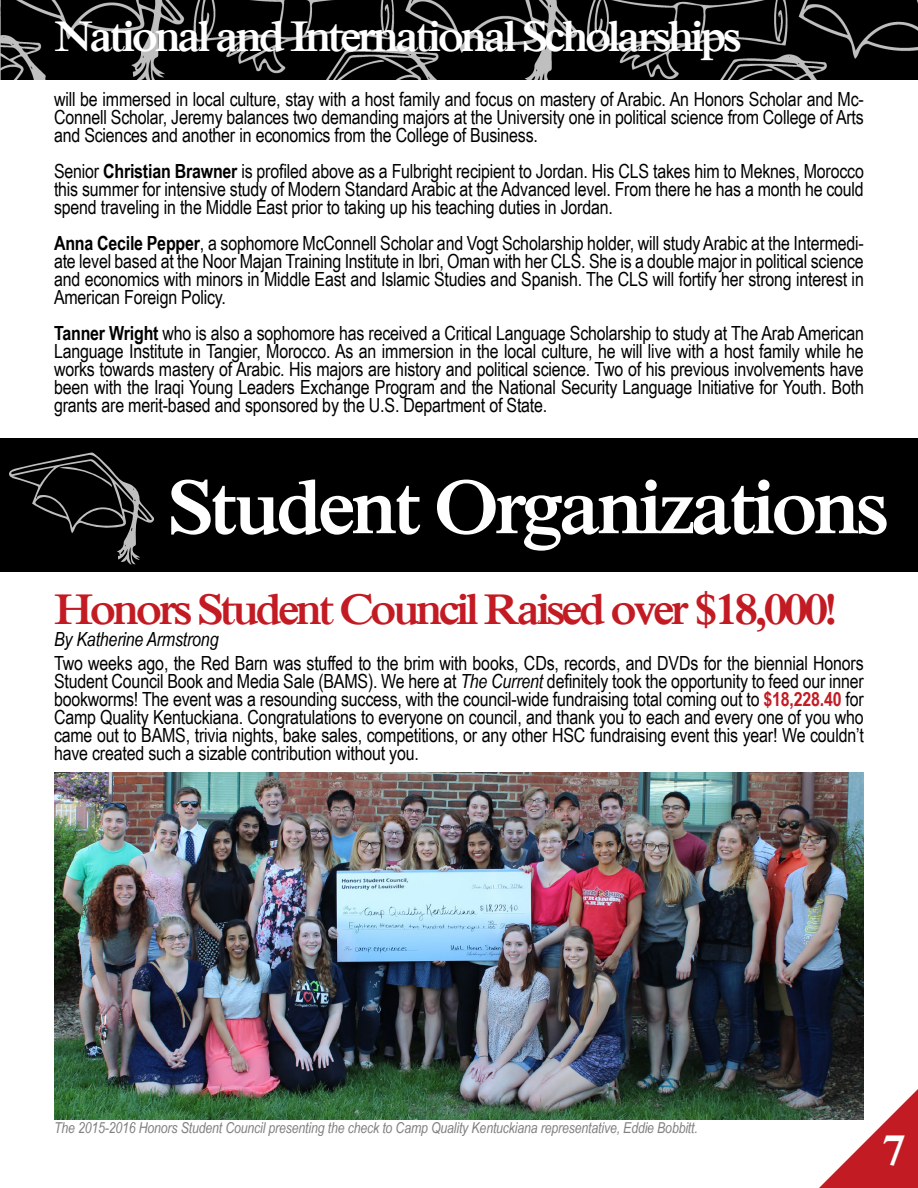
<style>
.page{position:relative;width:918px;height:1188px;background:#fff}
.page>*{position:absolute;margin:0;border:0;box-sizing:border-box;transform-origin:0 0}
.t1{font:700 79.5px "Iskoola Pota";letter-spacing:-.05em;color:#fff}
.t2{font:700 45px "Iskoola Pota";letter-spacing:-.075em;color:#c31b23}
.t3{font:700 45px "Iskoola Pota";letter-spacing:-.075em;color:#fff}
.t4{font:19.5px/18px "Arial Narrow";letter-spacing:-.01em;color:#000;text-align:justify}
.t5{font:italic 19.5px "Arial Narrow";letter-spacing:-.01em;color:#000}
.t6{font:italic 15px "Arial Narrow";letter-spacing:-.01em;color:#808080}
.s1{font-weight:700}
.s2{font-style:italic}
.s3{font-weight:700;color:#c31b23}
</style>
<div class="page">
<img style="left:0;top:0;width:918px;height:80px">
<img style="left:54px;top:772px;width:810px;height:347px">
<div style="left:0;top:439px;width:918px;height:133px;background:#000"></div>
<svg style="left:819px;top:1089px;width:99px;height:99px"></svg>
<svg style="left:9px;top:452px;width:145px;height:113px"></svg>
<h2 class="t3" style="left:54px;top:11px;width:689px">National and International Scholarships</h2>
<p class="t4" style="left:54px;top:89px;width:811px">will be immersed in local culture, stay with a host family and focus on mastery of Arabic. An Honors Scholar and Mc-Connell Scholar, Jeremy balances two demanding majors at the University one in political science from College of Arts and Sciences and another in economics from the College of Business.</p>
<p class="t4" style="left:54px;top:161px;width:811px">Senior <span class="s1">Christian Brawner</span> is profiled above as a Fulbright recipient to Jordan. His CLS takes him to Meknes, Morocco this summer for intensive study of Modern Standard Arabic at the Advanced level. From there he has a month he could spend traveling in the Middle East prior to taking up his teaching duties in Jordan.</p>
<p class="t4" style="left:54px;top:233px;width:811px"><span class="s1">Anna Cecile Pepper</span>, a sophomore McConnell Scholar and Vogt Scholarship holder, will study Arabic at the Intermedi&shy;ate level based at the Noor Majan Training Institute in Ibri, Oman with her CLS. She is a double major in political science and economics with minors in Middle East and Islamic Studies and Spanish. The CLS will fortify her strong interest in American Foreign Policy.</p>
<p class="t4" style="left:54px;top:323px;width:811px"><span class="s1">Tanner Wright</span> who is also a sophomore has received a Critical Language Scholarship to study at The Arab American Language Institute in Tangier, Morocco. As an immersion in the local culture, he will live with a host family while he works towards mastery of Arabic. His majors are history and political science. Two of his previous involvements have been with the Iraqi Young Leaders Exchange Program and the National Security Language Initiative for Youth. Both grants are merit-based and sponsored by the U.S. Department of State.</p>
<h1 class="t1" style="left:167px;top:462px;width:723px">Student Organizations</h1>
<h2 class="t2" style="left:54px;top:583px;width:785px">Honors Student Council Raised over $18,000!</h2>
<p class="t4" style="left:54px;top:654px;width:811px">Two weeks ago, the Red Barn was stuffed to the brim with books, CDs, records, and DVDs for the biennial Honors Student Council Book and Media Sale (BAMS). We here at <span class="s2">The Current</span> definitely took the opportunity to feed our inner bookworms! The event was a resounding success, with the council-wide fundraising total coming out to <span class="s3">$18,228.40</span> for Camp Quality Kentuckiana. Congratulations to everyone on council, and thank you to each and every one of you who came out to BAMS, trivia nights, bake sales, competitions, or any other HSC fundraising event this year! We couldn’t have created such a sizable contribution without you.</p>
<p class="t5" style="left:54px;top:626px;width:166px">By Katherine Armstrong</p>
<p class="t6" style="left:54px;top:1118px;width:645px">The 2015-2016 Honors Student Council presenting the check to Camp Quality Kentuckiana representative, Eddie Bobbitt.</p>
<h2 class="t3" style="left:882px;top:1125px;width:25px">7</h2>
</div>
